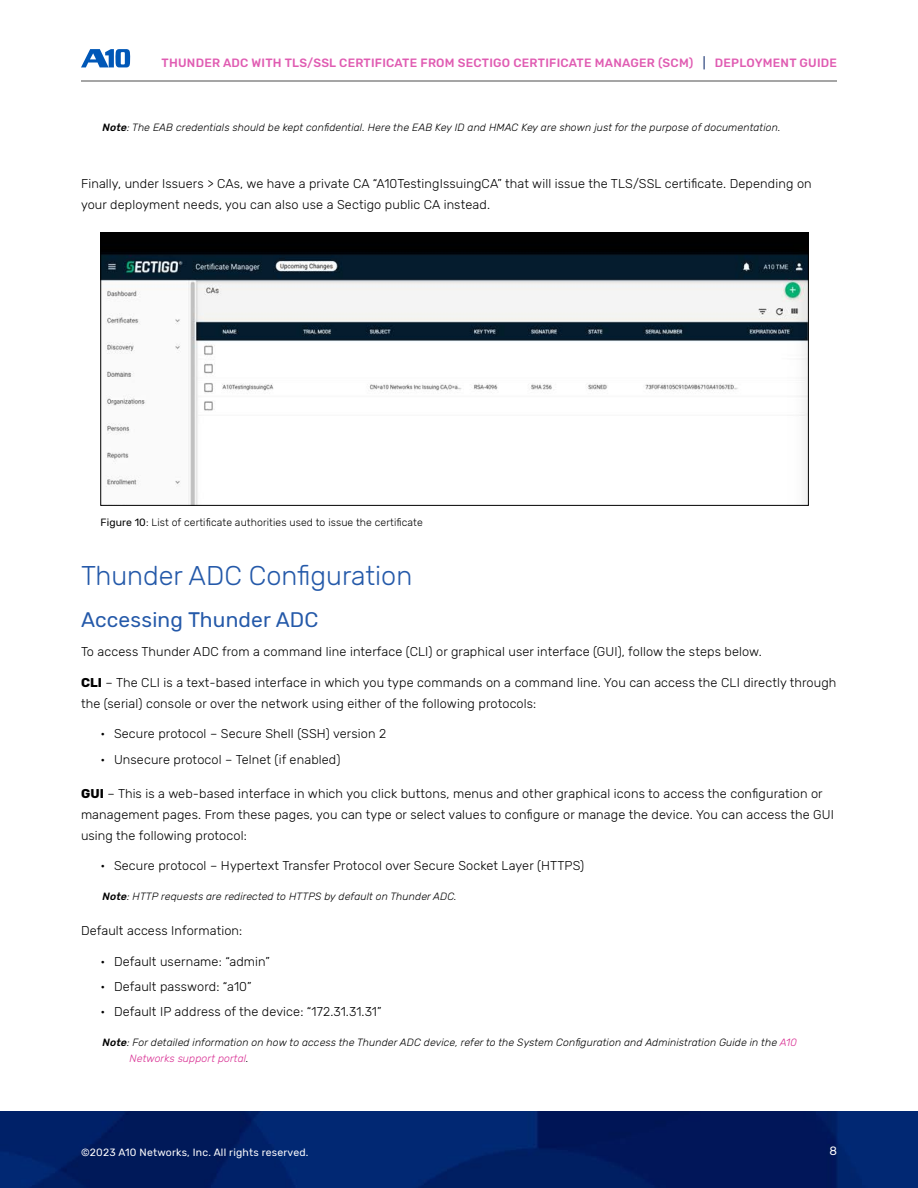
<style>
.page{position:relative;width:918px;height:1188px;background:#fff}
.page>*{position:absolute;margin:0;border:0;box-sizing:border-box;transform-origin:0 0}
.t1{font:300 27px "Rubik";color:#2459a9}
.t2{font:21px "Rubik";letter-spacing:.01em;color:#2459a9}
.body_text{font:300 12.75px/21px "Rubik";letter-spacing:.01em;color:#000}
.t3{font:500 12px "Rubik";letter-spacing:.02em;color:#e05cb2}
.t4{font:12px "Rubik";color:#fff}
.NOTE{font:italic 300 10.5px/16.5px "Rubik";letter-spacing:.01em;color:#000}
.Figure_Caption{font:300 10.5px "Rubik";letter-spacing:.01em;color:#000}
.t5{font:10.5px "Rubik";letter-spacing:.02em;color:#fff}
.s1{color:#405689}
.s2{font-weight:500}
.s3{font-weight:400}
.s4{font-weight:700}
.s5{color:#d82e92}
</style>
<div class="page">
<img style="left:0;top:1112px;width:918px;height:76px">
<hr style="left:81px;top:81px;width:756px;height:1px;background:#4d4d4d">
<svg style="left:81px;top:49px;width:49px;height:18px"></svg>
<img style="left:103px;top:235px;width:704px;height:269px">
<div style="left:101px;top:233px;width:708px;height:273px;border:1px solid #000"></div>
<p class="t3" style="left:162px;top:56px;width:677px">THUNDER ADC WITH TLS/SSL CERTIFICATE FROM SECTIGO CERTIFICATE MANAGER (SCM) <span class="s1">|</span> DEPLOYMENT GUIDE</p>
<p class="NOTE" style="left:103px;top:120px;width:679px"><span class="s2">Note</span>: The EAB credentials should be kept confidential. Here the EAB Key ID and HMAC Key are shown just for the purpose of documentation.</p>
<p class="body_text" style="left:81px;top:174px;width:732px">Finally, under Issuers &gt; CAs, we have a private CA “A10TestingIssuingCA” that will issue the TLS/SSL certificate. Depending on your deployment needs, you can also use a Sectigo public CA instead.</p>
<p class="Figure_Caption" style="left:100px;top:516px;width:324px"><span class="s3">Figure 10</span>: List of certificate authorities used to issue the certificate</p>
<h1 class="t1" style="left:81px;top:561px;width:333px">Thunder ADC Configuration</h1>
<h2 class="t2" style="left:81px;top:608px;width:239px">Accessing Thunder ADC</h2>
<p class="body_text" style="left:81px;top:641px;width:682px">To access Thunder ADC from a command line interface (CLI) or graphical user interface (GUI), follow the steps below.</p>
<p class="body_text" style="left:81px;top:672px;width:757px"><span class="s4">CLI</span> – The CLI is a text-based interface in which you type commands on a command line. You can access the CLI directly through the (serial) console or over the network using either of the following protocols:</p>
<p class="body_text" style="left:100px;top:724px;width:287px">• Secure protocol – Secure Shell (SSH) version 2</p>
<p class="body_text" style="left:100px;top:749px;width:242px">• Unsecure protocol – Telnet (if enabled)</p>
<p class="body_text" style="left:81px;top:783px;width:755px"><span class="s4">GUI</span> – This is a web-based interface in which you click buttons, menus and other graphical icons to access the configuration or management pages. From these pages, you can type or select values to configure or manage the device. You can access the GUI using the following protocol:</p>
<p class="body_text" style="left:100px;top:856px;width:485px">• Secure protocol – Hypertext Transfer Protocol over Secure Socket Layer (HTTPS)</p>
<p class="NOTE" style="left:103px;top:888px;width:356px"><span class="s2">Note</span>: HTTP requests are redirected to HTTPS by default on Thunder ADC.</p>
<p class="body_text" style="left:81px;top:920px;width:163px">Default access Information:</p>
<p class="body_text" style="left:100px;top:951px;width:171px">• Default username: “admin”</p>
<p class="body_text" style="left:100px;top:976px;width:153px">• Default password: “a10”</p>
<p class="body_text" style="left:100px;top:1002px;width:283px">• Default IP address of the device: “172.31.31.31”</p>
<p class="NOTE" style="left:130px;top:1034px;width:669px;text-indent:-27px"><span class="s2">Note</span>: For detailed information on how to access the Thunder ADC device, refer to the System Configuration and Administration Guide in the <span class="s5">A10<br>Networks support portal</span>.</p>
<p class="t5" style="left:81px;top:1146px;width:229px">©️2023 A10 Networks, Inc. All rights reserved.</p>
<p class="t4" style="left:829px;top:1144px;width:9px">8</p>
</div>
